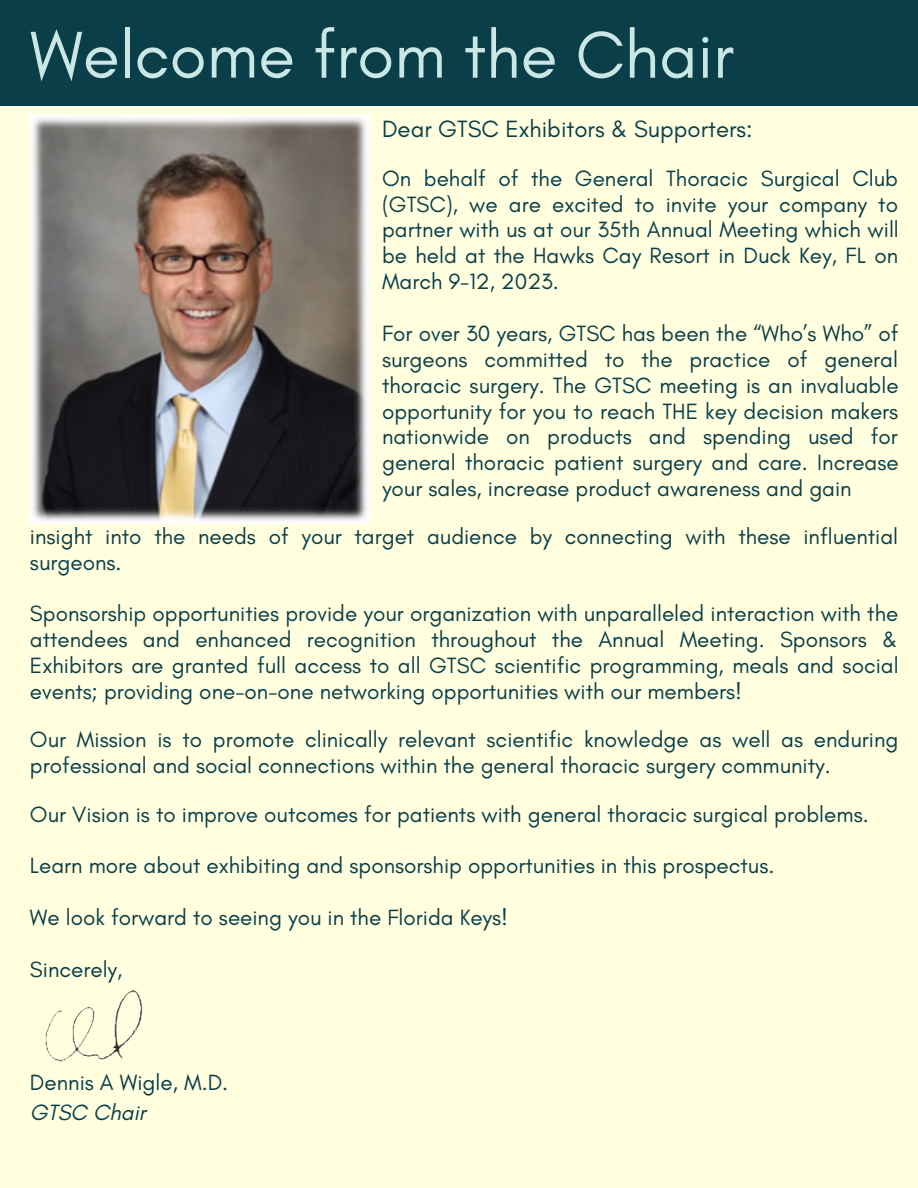
<style>
.page{position:relative;width:918px;height:1188px;background:#ffffe0}
.page>*{position:absolute;margin:0;border:0;box-sizing:border-box;transform-origin:0 0}
.t1{font:67.5px "Glacial Indifference";color:#cae6e5}
.t2{font:24px "Glacial Indifference";color:#0a3e48}
.t3{font:22.5px/25.8px "Glacial Indifference";color:#0a3e48;text-align:justify}
.t4{font:italic 22.5px "Glacial Indifference";color:#0a3e48}
</style>
<div class="page">
<img style="left:30px;top:115px;width:340px;height:408px">
<img style="left:45px;top:990px;width:98px;height:72px">
<div style="left:0;top:0;width:918px;height:106px;background:#0a3e48"></div>
<h1 class="t1" style="left:30px;top:14px;width:706px">Welcome from the Chair</h1>
<p class="t2" style="left:382px;top:115px;width:372px">Dear GTSC Exhibitors &amp; Supporters:</p>
<p class="t3" style="left:382px;top:165px;width:518px">On behalf of the General Thoracic Surgical Club (GTSC), we are excited to invite your company to partner with us at our 35th Annual Meeting which will be held at the Hawks Cay Resort in Duck Key, FL on March 9-12, 2023.</p>
<p class="t3" style="left:382px;top:320px;width:518px">For over 30 years, GTSC has been the “Who’s Who” of surgeons committed to the practice of general thoracic surgery. The GTSC meeting is an invaluable opportunity for you to reach THE key decision makers nationwide on products and spending used for general thoracic patient surgery and care. Increase your sales, increase product awareness and gain</p>
<p class="t3" style="left:30px;top:523px;width:870px">insight into the needs of your target audience by connecting with these influential surgeons.</p>
<p class="t3" style="left:30px;top:601px;width:870px">Sponsorship opportunities provide your organization with unparalleled interaction with the attendees and enhanced recognition throughout the Annual Meeting. Sponsors &amp; Exhibitors are granted full access to all GTSC scientific programming, meals and social events; providing one-on-one networking opportunities with our members!</p>
<p class="t3" style="left:30px;top:727px;width:870px">Our Mission is to promote clinically relevant scientific knowledge as well as enduring professional and social connections within the general thoracic surgery community.</p>
<p class="t3" style="left:30px;top:801px;width:840px">Our Vision is to improve outcomes for patients with general thoracic surgical problems.</p>
<p class="t3" style="left:30px;top:853px;width:746px">Learn more about exhibiting and sponsorship opportunities in this prospectus.</p>
<p class="t3" style="left:30px;top:904px;width:480px">We look forward to seeing you in the Florida Keys!</p>
<p class="t3" style="left:30px;top:956px;width:94px">Sincerely,</p>
<p class="t3" style="left:30px;top:1069px;width:200px">Dennis A Wigle, M.D.</p>
<p class="t4" style="left:30px;top:1099px;width:117px">GTSC Chair</p>
</div>
